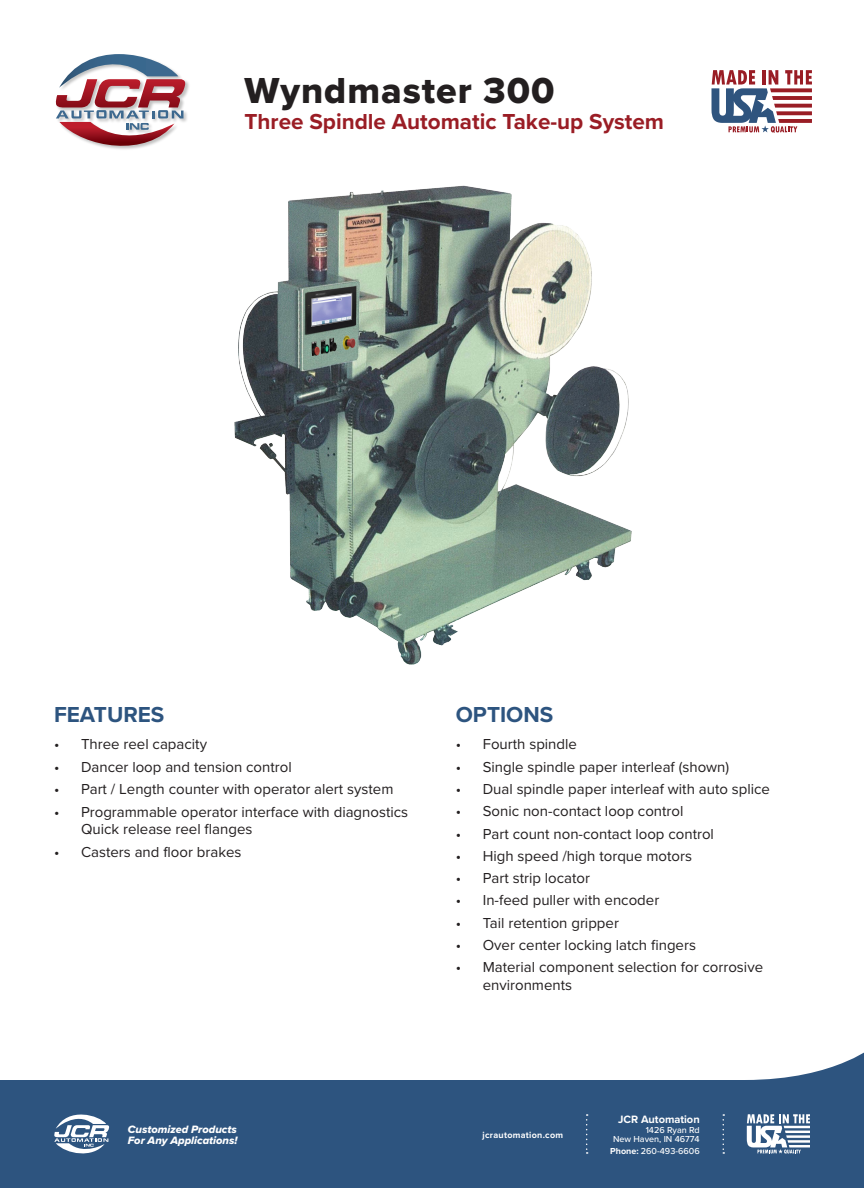
<style>
.page{position:relative;width:864px;height:1188px;background:#fff}
.page>*{position:absolute;margin:0;border:0;box-sizing:border-box;transform-origin:0 0}
.t1{font:37.5px "Proxima Nova Extrabld";letter-spacing:.025em;color:#231f20}
.t2{font:700 22.5px "Proxima Nova";color:#9a1d25}
.t3{font:700 22.5px "Proxima Nova";color:#2d547f}
.t4{font:15px/17.7px "Proxima Nova";color:#231f20}
.t5{font:11.1px/10.4px "Proxima Nova Extrabld It";color:#fff}
.t6{font:700 11.1px "Proxima Nova";color:#fff}
.t7{font:500 9px/9px "Proxima Nova";color:#fff;text-align:right}
.t8{font:700 9px "Proxima Nova";letter-spacing:.03em;color:#fff}
.s1{font-weight:700}
</style>
<div class="page">
<svg style="left:0;top:1052px;width:864px;height:136px;fill:#2d547f"></svg>
<svg style="left:747px;top:1114px;width:63px;height:40px"></svg>
<svg style="left:54px;top:1114px;width:55px;height:40px"></svg>
<svg style="left:723px;top:1114px;width:1px;height:40px"></svg>
<svg style="left:586px;top:1114px;width:2px;height:40px"></svg>
<img style="left:186px;top:81px;width:3px;height:14px">
<svg style="left:55px;top:54px;width:131px;height:95px"></svg>
<img style="left:234px;top:185px;width:398px;height:480px">
<svg style="left:712px;top:70px;width:100px;height:63px"></svg>
<p class="t1" style="left:244px;top:63px;width:312px">Wyndmaster 300</p>
<p class="t2" style="left:244px;top:105px;width:421px">Three Spindle Automatic Take-up System</p>
<p class="t3" style="left:54px;top:698px;width:112px">FEATURES</p>
<p class="t3" style="left:456px;top:698px;width:99px">OPTIONS</p>
<p class="t4" style="left:54px;top:735px;width:155px">• Three reel capacity</p>
<p class="t4" style="left:54px;top:757px;width:239px">• Dancer loop and tension control</p>
<p class="t4" style="left:54px;top:779px;width:341px">• Part / Length counter with operator alert system</p>
<p class="t4" style="left:81px;top:802px;width:329px;text-indent:-27px">• Programmable operator interface with diagnostics<br>Quick release reel flanges</p>
<p class="t4" style="left:54px;top:842px;width:189px">• Casters and floor brakes</p>
<p class="t4" style="left:456px;top:735px;width:123px">• Fourth spindle</p>
<p class="t4" style="left:456px;top:757px;width:275px">• Single spindle paper interleaf (shown)</p>
<p class="t4" style="left:456px;top:779px;width:316px">• Dual spindle paper interleaf with auto splice</p>
<p class="t4" style="left:456px;top:802px;width:229px">• Sonic non-contact loop control</p>
<p class="t4" style="left:456px;top:824px;width:260px">• Part count non-contact loop control</p>
<p class="t4" style="left:456px;top:846px;width:238px">• High speed /high torque motors</p>
<p class="t4" style="left:456px;top:869px;width:136px">• Part strip locator</p>
<p class="t4" style="left:456px;top:891px;width:205px">• In-feed puller with encoder</p>
<p class="t4" style="left:456px;top:913px;width:165px">• Tail retention gripper</p>
<p class="t4" style="left:456px;top:936px;width:242px">• Over center locking latch fingers</p>
<p class="t4" style="left:483px;top:958px;width:282px;text-indent:-27px">• Material component selection for corrosive environments</p>
<p class="t6" style="left:618px;top:1111px;width:83px">JCR Automation</p>
<p class="t7" style="left:610px;top:1146px;width:91px"><span class="s1">Phone:</span> 260-493-6606</p>
<p class="t5" style="left:128px;top:1124px;width:111px">Customized Products<br>For Any Applications!</p>
<p class="t7" style="left:613px;top:1125px;width:88px">1426 Ryan Rd<br>New Haven, IN 46774</p>
<p class="t8" style="left:483px;top:1128px;width:82px">jcrautomation.com</p>
</div>
